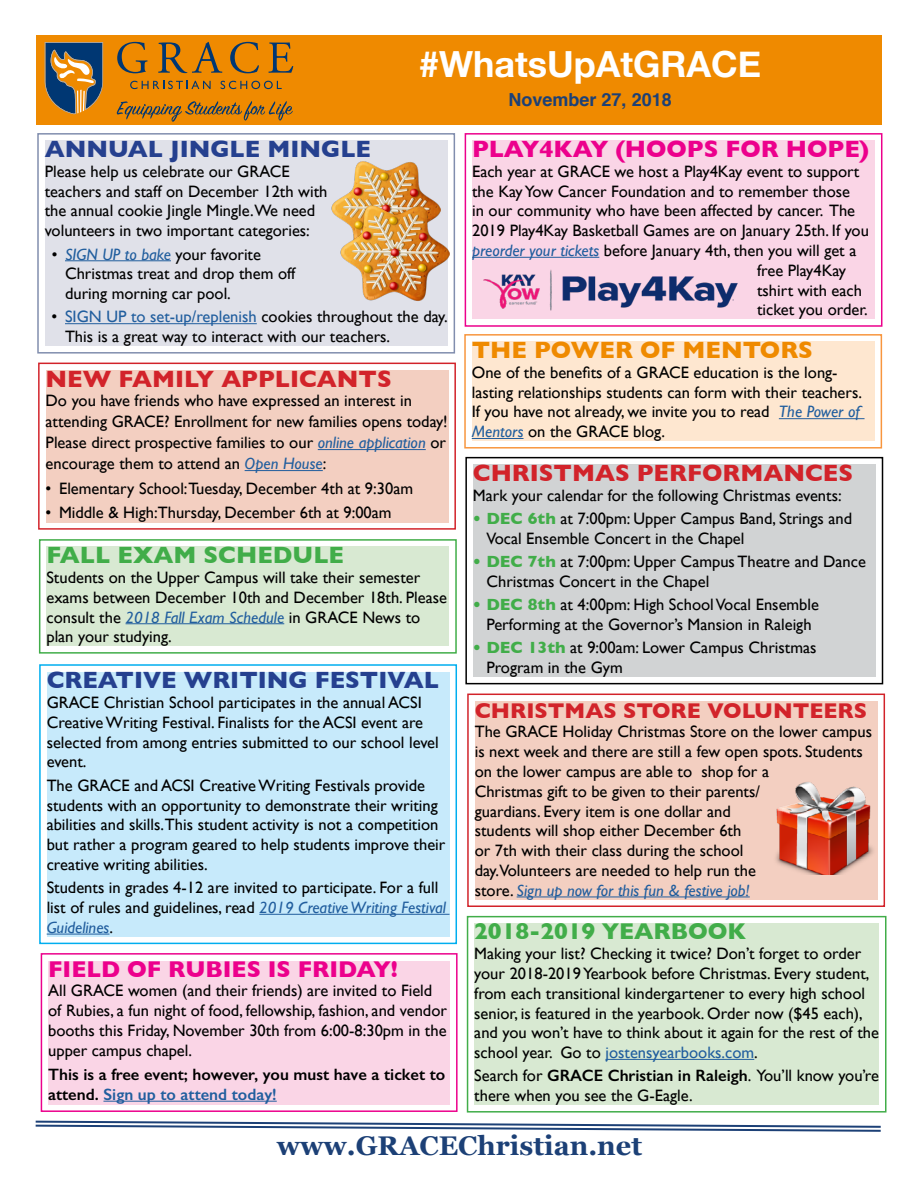
<style>
.page{position:relative;width:918px;height:1188px;background:#fff}
.page>*{position:absolute;margin:0;border:0;box-sizing:border-box;transform-origin:0 0}
.t1{font:700 36px "Helvetica Neue";color:#fff}
.t2{font:700 27px "Georgia";color:#1c4076}
.t3{font:700 24px "Gill Sans";color:#25408f}
.t4{font:700 24px "Gill Sans";color:#d2232a}
.t5{font:700 24px "Gill Sans";color:#ec008c}
.t6{font:700 24px "Gill Sans";color:#ef8a00}
.t7{font:700 24px "Gill Sans";color:#41ad49}
.t8{font:700 23.25px "Gill Sans";color:#ec008c}
.t9{font:700 23.25px "Gill Sans";letter-spacing:-.005em;color:#41ad49}
.t10{font:700 21.75px "Gill Sans";color:#d2232a}
.t11{font:700 18px "Helvetica";color:#1c4076}
.t12{font:16.5px/19.8px "Gill Sans";color:#000}
.t13{font:600 16.5px/19.8px "Gill Sans";color:#000}
.s1{font-style:italic}
.s2{font-style:italic;color:#215e9e}
.s3{color:#215e9e}
.s4{font-weight:700;color:#41ad49}
.s5{font-weight:600}
</style>
<div class="page">
<div style="left:472px;top:141px;width:403px;height:178px;background:#fad5e6"></div>
<div style="left:465px;top:133px;width:417px;height:194px;border:2px solid #ec008c"></div>
<hr style="left:472px;top:257px;width:127px;height:1px;background:#215e9e">
<div style="left:46px;top:370px;width:402px;height:152px;background:#f3cfc1"></div>
<div style="left:38px;top:363px;width:418px;height:167px;border:2px solid #d2232a"></div>
<hr style="left:318px;top:449px;width:108px;height:1px;background:#215e9e">
<hr style="left:245px;top:470px;width:78px;height:1px;background:#215e9e">
<div style="left:36px;top:35px;width:846px;height:90px;background:#ef8a00"></div>
<svg style="left:117px;top:42px;width:31px;height:31px"></svg>
<svg style="left:158px;top:42px;width:64px;height:31px"></svg>
<svg style="left:230px;top:42px;width:29px;height:31px"></svg>
<svg style="left:268px;top:42px;width:25px;height:31px"></svg>
<svg style="left:130px;top:81px;width:81px;height:8px"></svg>
<svg style="left:221px;top:81px;width:61px;height:8px"></svg>
<svg style="left:45px;top:42px;width:58px;height:72px"></svg>
<hr style="left:77px;top:90px;width:2px;height:23px;background:#fff">
<svg style="left:117px;top:101px;width:176px;height:21px"></svg>
<svg style="left:35px;top:1120px;width:846px;height:12px"></svg>
<div style="left:47px;top:672px;width:403px;height:265px;background:#c7eafb"></div>
<div style="left:39px;top:664px;width:418px;height:280px;border:2px solid #00aeef"></div>
<hr style="left:259px;top:914px;width:191px;height:1px;background:#215e9e">
<hr style="left:47px;top:934px;width:62px;height:1px;background:#215e9e">
<div style="left:45px;top:141px;width:403px;height:205px;background:#e0e1e9"></div>
<div style="left:37px;top:133px;width:418px;height:221px;border:2px solid #818eae"></div>
<hr style="left:65px;top:260px;width:106px;height:1px;background:#215e9e">
<hr style="left:65px;top:323px;width:192px;height:1px;background:#215e9e">
<div style="left:472px;top:342px;width:403px;height:99px;background:#fee7d0"></div>
<div style="left:464px;top:334px;width:418px;height:115px;border:2px solid #f8963e"></div>
<hr style="left:779px;top:418px;width:86px;height:1px;background:#215e9e">
<hr style="left:472px;top:438px;width:52px;height:1px;background:#215e9e">
<div style="left:46px;top:547px;width:403px;height:99px;background:#d8e9d2"></div>
<div style="left:39px;top:539px;width:418px;height:115px;border:2px solid #41ad49"></div>
<hr style="left:126px;top:623px;width:158px;height:1px;background:#215e9e">
<div style="left:473px;top:464px;width:403px;height:213px;background:#d1d3d4"></div>
<div style="left:465px;top:457px;width:418px;height:227px;border:2px solid #000"></div>
<div style="left:474px;top:923px;width:405px;height:182px;background:#d8e9d2"></div>
<div style="left:467px;top:916px;width:419px;height:197px;border:2px solid #41ad49"></div>
<hr style="left:605px;top:1059px;width:149px;height:1px;background:#215e9e">
<div style="left:48px;top:961px;width:402px;height:143px;background:#fad5e6"></div>
<div style="left:41px;top:953px;width:417px;height:159px;border:2px solid #ec008c"></div>
<hr style="left:103px;top:1101px;width:174px;height:1px;background:#215e9e">
<div style="left:475px;top:701px;width:403px;height:198px;background:#f3cfc1"></div>
<div style="left:467px;top:694px;width:418px;height:213px;border:2px solid #d2232a"></div>
<hr style="left:517px;top:897px;width:233px;height:1px;background:#215e9e">
<img style="left:775px;top:782px;width:99px;height:93px">
<img style="left:483px;top:270px;width:255px;height:41px">
<img style="left:332px;top:161px;width:106px;height:94px">
<img style="left:341px;top:204px;width:109px;height:97px">
<h1 class="t1" style="left:419px;top:36px;width:343px">#WhatsUpAtGRACE</h1>
<p class="t11" style="left:509px;top:85px;width:165px">November 27, 2018</p>
<h3 class="t3" style="left:45px;top:130px;width:328px">ANNUAL JINGLE MINGLE</h3>
<p class="t12" style="left:45px;top:161px;width:284px">Please help us celebrate our GRACE teachers and staff on December 12th with the annual cookie Jingle Mingle.We need volunteers in two important categories:</p>
<p class="t12" style="left:65px;top:244px;width:232px;text-indent:-13px"><span class="s1">•</span> <span class="s2">SIGN UP to bake</span> your favorite<br>Christmas treat and drop them off during morning car pool.</p>
<p class="t12" style="left:65px;top:307px;width:384px;text-indent:-13px">• <span class="s3">SIGN UP to set-up/replenish</span> cookies throughout the day.<br>This is a great way to interact with our teachers.</p>
<h3 class="t4" style="left:46px;top:359px;width:348px">NEW FAMILY APPLICANTS</h3>
<p class="t12" style="left:46px;top:390px;width:404px;line-height:21px">Do you have friends who have expressed an interest in attending GRACE? Enrollment for new families opens today!<br>Please direct prospective families to our <span class="s2">online application</span> or encourage them to attend an <span class="s2">Open House</span>:</p>
<p class="t12" style="left:46px;top:478px;width:369px">• Elementary School:Tuesday, December 4th at 9:30am</p>
<p class="t12" style="left:46px;top:503px;width:348px">• Middle &amp; High:Thursday, December 6th at 9:00am</p>
<h3 class="t7" style="left:46px;top:536px;width:299px">FALL EXAM SCHEDULE</h3>
<p class="t12" style="left:46px;top:567px;width:402px">Students on the Upper Campus will take their semester exams between December 10th and December 18th. Please consult the <span class="s2">2018 Fall Exam Schedule</span> in GRACE News to plan your studying.</p>
<h3 class="t3" style="left:47px;top:661px;width:394px">CREATIVE WRITING FESTIVAL</h3>
<p class="t12" style="left:47px;top:692px;width:394px">GRACE Christian School participates in the annual ACSI Creative Writing Festival. Finalists for the ACSI event are selected from among entries submitted to our school level event.</p>
<p class="t12" style="left:47px;top:775px;width:400px">The GRACE and ACSI Creative Writing Festivals provide students with an opportunity to demonstrate their writing abilities and skills.This student activity is not a competition but rather a program geared to help students improve their creative writing abilities.</p>
<p class="t12" style="left:47px;top:878px;width:401px">Students in grades 4-12 are invited to participate. For a full list of rules and guidelines, read <span class="s2">2019 Creative Writing Festival<br>Guidelines</span>.</p>
<h3 class="t8" style="left:48px;top:950px;width:351px">FIELD OF RUBIES IS FRIDAY!</h3>
<p class="t12" style="left:48px;top:981px;width:400px">All GRACE women (and their friends) are invited to Field of Rubies, a fun night of food, fellowship, fashion, and vendor booths this Friday, November 30th from 6:00-8:30pm in the upper campus chapel.</p>
<p class="t13" style="left:48px;top:1065px;width:399px">This is a free event; however, you must have a ticket to attend. <span class="s3">Sign up to attend today!</span></p>
<h3 class="t5" style="left:472px;top:130px;width:399px">PLAY4KAY (HOOPS FOR HOPE)</h3>
<p class="t12" style="left:472px;top:161px;width:389px">Each year at GRACE we host a Play4Kay event to support</p>
<p class="t12" style="left:472px;top:181px;width:379px">the Kay Yow Cancer Foundation and to remember those</p>
<p class="t12" style="left:472px;top:201px;width:385px">in our community who have been affected by cancer. The</p>
<p class="t12" style="left:472px;top:221px;width:398px">2019 Play4Kay Basketball Games are on January 25th. If you</p>
<p class="t12" style="left:472px;top:240px;width:386px"><span class="s2">preorder your tickets</span> before January 4th, then you will get a</p>
<p class="t12" style="left:757px;top:260px;width:91px">free Play4Kay</p>
<p class="t12" style="left:757px;top:280px;width:106px">tshirt with each</p>
<p class="t12" style="left:757px;top:300px;width:112px">ticket you order.</p>
<h3 class="t6" style="left:472px;top:331px;width:343px">THE POWER OF MENTORS</h3>
<p class="t12" style="left:472px;top:362px;width:392px">One of the benefits of a GRACE education is the long&shy;lasting relationships students can form with their teachers.<br>If you have not already, we invite you to read <span class="s2">The Power of Mentors</span> on the GRACE blog.</p>
<h3 class="t4" style="left:473px;top:454px;width:382px">CHRISTMAS PERFORMANCES</h3>
<p class="t12" style="left:473px;top:485px;width:370px">Mark your calendar for the following Christmas events:</p>
<p class="t12" style="left:486px;top:508px;width:367px;text-indent:-13px"><span class="s4">• DEC 6th</span> at 7:00pm: Upper Campus Band, Strings and<br>Vocal Ensemble Concert in the Chapel</p>
<p class="t12" style="left:486px;top:551px;width:381px;text-indent:-13px"><span class="s4">• DEC 7th</span> at 7:00pm: Upper Campus Theatre and Dance<br>Christmas Concert in the Chapel</p>
<p class="t12" style="left:473px;top:595px;width:348px;text-align:center"><span class="s4">• DEC 8th</span> at 4:00pm: High School Vocal Ensemble<br>Performing at the Governor’s Mansion in Raleigh</p>
<p class="t12" style="left:486px;top:638px;width:332px;text-indent:-13px"><span class="s4">• DEC 13th</span> at 9:00am: Lower Campus Christmas<br>Program in the Gym</p>
<h3 class="t10" style="left:475px;top:693px;width:394px">CHRISTMAS STORE VOLUNTEERS</h3>
<p class="t12" style="left:475px;top:722px;width:399px">The GRACE Holiday Christmas Store on the lower campus is next week and there are still a few open spots. Students on the lower campus are able to shop for a<br>Christmas gift to be given to their parents/<br>guardians. Every item is one dollar and<br>students will shop either December 6th<br>or 7th with their class during the school<br>day.Volunteers are needed to help run the<br>store. <span class="s2">Sign up now for this fun &amp; festive job!</span></p>
<h3 class="t9" style="left:474px;top:913px;width:273px">2018-2019 YEARBOOK</h3>
<p class="t12" style="left:474px;top:944px;width:406px">Making your list? Checking it twice? Don’t forget to order your 2018-2019 Yearbook before Christmas. Every student, from each transitional kindergartener to every high school senior, is featured in the yearbook. Order now ($45 each), and you won’t have to think about it again for the rest of the school year. Go to <span class="s3">jostensyearbooks.com</span>.</p>
<p class="t12" style="left:474px;top:1066px;width:406px">Search for <span class="s5">GRACE Christian in Raleigh</span>. You’ll know you’re there when you see the G-Eagle.</p>
<h2 class="t2" style="left:277px;top:1126px;width:367px">www.GRACEChristian.net</h2>
</div>
